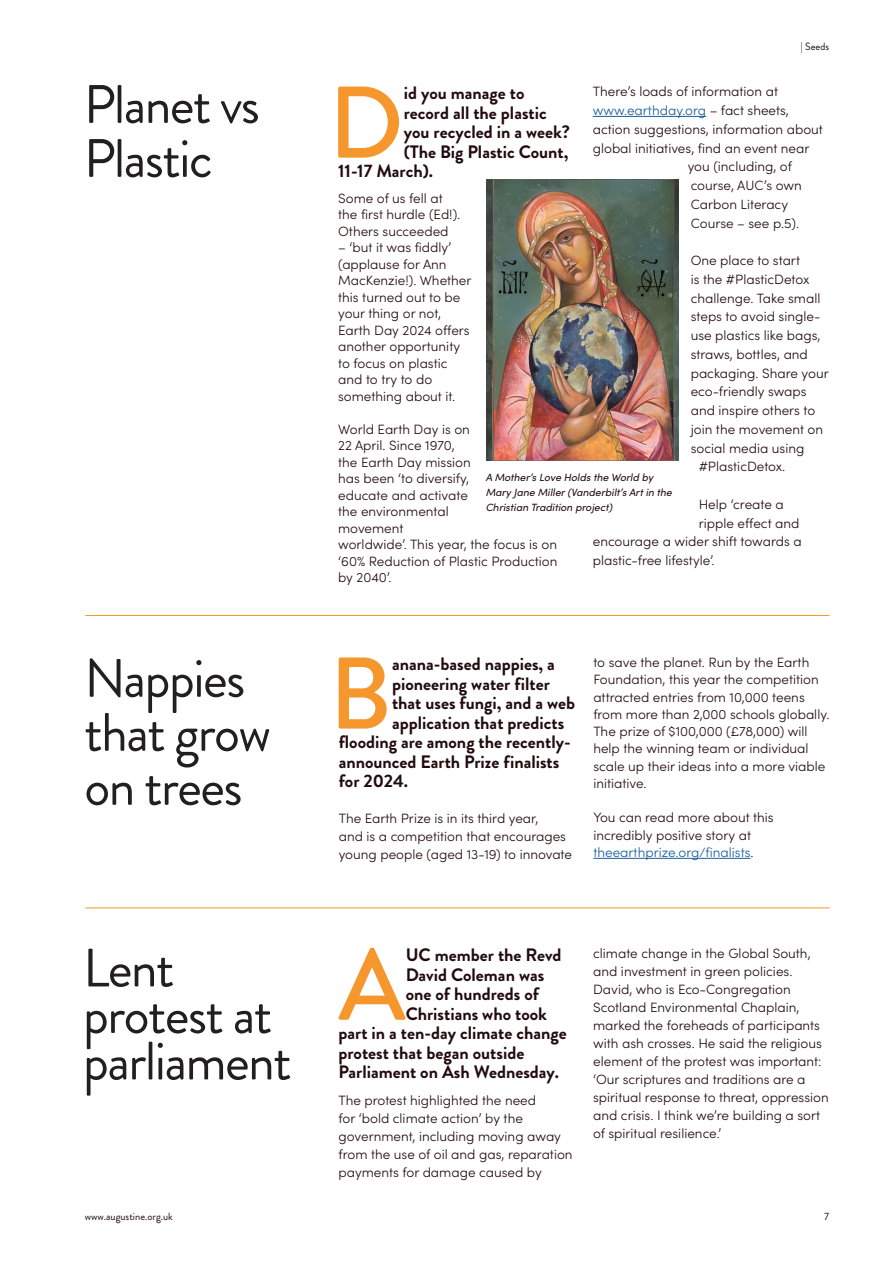
<style>
.page{position:relative;width:893px;height:1263px;background:#fff}
.page>*{position:absolute;margin:0;border:0;box-sizing:border-box;transform-origin:0 0}
.Body_-_Para_-_Drop_Cap{font:500 101.55px "Brandon Grotesque";color:#f5972d}
.Body_-_H2{font:54px/54px "Brandon Grotesque";letter-spacing:-.03em;color:#231f20}
.Body_-_Para_-_Drop_Cap-2{font:700 18px "Brandon Grotesque";color:#210b0d}
.Body_-_Para{font:300 13.5px/16.5px "Sofia Pro";color:#210b0d}
.Body_-_Para-2{font:300 13.5px "Sofia Pro";color:#175d9e}
.Body_-_caption{font:italic 10.5px/15px "Sofia Pro";color:#210b0d}
.t1{font:10.5px "Brandon Grotesque";color:#210b0d}
.s1{color:#210b0d}
.s2{color:#175d9e}
</style>
<div class="page">
<hr style="left:593px;top:116px;width:113px;height:1px;background:#175d9e">
<hr style="left:593px;top:858px;width:157px;height:1px;background:#175d9e">
<hr style="left:85px;top:907px;width:744px;height:1px;background:#f5972d">
<hr style="left:85px;top:615px;width:744px;height:1px;background:#f5972d">
<img style="left:486px;top:179px;width:192px;height:281px">
<p class="Body_-_H2" style="left:84px;top:78px;width:178px">Planet vs<br>Plastic</p>
<p class="Body_-_H2" style="left:84px;top:652px;width:188px">Nappies that grow on trees</p>
<p class="Body_-_H2" style="left:83px;top:945px;width:210px;line-height:46.5px">Lent protest at parliament</p>
<p class="t1" style="left:85px;top:1209px;width:90px">www.augustine.org.uk</p>
<p class="t1" style="left:801px;top:39px;width:30px">| Seeds</p>
<p class="Body_-_Para" style="left:593px;top:83px;width:187px">There’s loads of information at</p>
<p class="Body_-_Para-2" style="left:593px;top:101px;width:198px">www.earthday.org <span class="s1">– fact sheets,</span></p>
<p class="Body_-_Para" style="left:593px;top:120px;width:232px">action suggestions, information about</p>
<p class="Body_-_Para" style="left:593px;top:139px;width:218px">global initiatives, find an event near</p>
<p class="Body_-_Para" style="left:688px;top:158px;width:106px">you (including, of</p>
<p class="Body_-_Para" style="left:691px;top:176px;width:113px">course, AUC’s own</p>
<p class="Body_-_Para" style="left:691px;top:195px;width:99px">Carbon Literacy</p>
<p class="Body_-_Para" style="left:691px;top:214px;width:110px">Course – see p.5).</p>
<p class="Body_-_Para" style="left:691px;top:251px;width:111px">One place to start</p>
<p class="Body_-_Para" style="left:691px;top:270px;width:120px">is the #PlasticDetox</p>
<p class="Body_-_Para" style="left:691px;top:289px;width:131px">challenge. Take small</p>
<p class="Body_-_Para" style="left:691px;top:308px;width:131px">steps to avoid single-</p>
<p class="Body_-_Para" style="left:691px;top:326px;width:131px">use plastics like bags,</p>
<p class="Body_-_Para" style="left:691px;top:345px;width:119px">straws, bottles, and</p>
<p class="Body_-_Para" style="left:691px;top:364px;width:140px">packaging. Share your</p>
<p class="Body_-_Para" style="left:691px;top:383px;width:117px">eco-friendly swaps</p>
<p class="Body_-_Para" style="left:691px;top:401px;width:126px">and inspire others to</p>
<p class="Body_-_Para" style="left:691px;top:420px;width:134px">join the movement on</p>
<p class="Body_-_Para" style="left:691px;top:439px;width:115px">social media using</p>
<p class="Body_-_Para" style="left:699px;top:458px;width:88px">#PlasticDetox.</p>
<p class="Body_-_Para" style="left:699px;top:495px;width:87px">Help ‘create a</p>
<p class="Body_-_Para" style="left:699px;top:514px;width:102px">ripple effect and</p>
<p class="Body_-_Para" style="left:593px;top:533px;width:210px">encourage a wider shift towards a</p>
<p class="Body_-_Para" style="left:593px;top:551px;width:123px">plastic-free lifestyle’.</p>
<p class="Body_-_Para_-_Drop_Cap" style="left:328px;top:53px;width:77px">D</p>
<p class="Body_-_Para_-_Drop_Cap-2" style="left:404px;top:80px;width:122px">id you manage to</p>
<p class="Body_-_Para_-_Drop_Cap-2" style="left:404px;top:100px;width:144px">record all the plastic</p>
<p class="Body_-_Para_-_Drop_Cap-2" style="left:404px;top:119px;width:167px">you recycled in a week?</p>
<p class="Body_-_Para_-_Drop_Cap-2" style="left:404px;top:139px;width:166px">(The Big Plastic Count,</p>
<p class="Body_-_Para_-_Drop_Cap-2" style="left:338px;top:158px;width:96px">11-17 March).</p>
<p class="Body_-_Para" style="left:338px;top:189px;width:124px">Some of us fell at the first hurdle (Ed!).<br>Others succeeded</p>
<p class="Body_-_Para" style="left:338px;top:238px;width:135px">– ‘but it was fiddly’ (applause for Ann<br>MacKenzie!). Whether this turned out to be your thing or not,<br>Earth Day 2024 offers another opportunity to focus on plastic and to try to do something about it.</p>
<p class="Body_-_Para" style="left:338px;top:420px;width:221px">World Earth Day is on<br>22 April. Since 1970,<br>the Earth Day mission<br>has been ‘to diversify,<br>educate and activate<br>the environmental<br>movement<br>worldwide’. This year, the focus is on ‘60% Reduction of Plastic Production by 2040’.</p>
<p class="Body_-_caption" style="left:486px;top:470px;width:188px">A Mother’s Love Holds the World by<br>Mary Jane Miller (Vanderbilt’s Art in the<br>Christian Tradition project)</p>
<p class="Body_-_Para_-_Drop_Cap" style="left:329px;top:623px;width:65px">B</p>
<p class="Body_-_Para_-_Drop_Cap-2" style="left:392px;top:651px;width:164px">anana-based nappies, a</p>
<p class="Body_-_Para_-_Drop_Cap-2" style="left:392px;top:671px;width:159px">pioneering water filter</p>
<p class="Body_-_Para_-_Drop_Cap-2" style="left:392px;top:690px;width:185px">that uses fungi, and a web</p>
<p class="Body_-_Para_-_Drop_Cap-2" style="left:392px;top:710px;width:174px">application that predicts</p>
<p class="Body_-_Para_-_Drop_Cap-2" style="left:339px;top:729px;width:234px">flooding are among the recently-</p>
<p class="Body_-_Para_-_Drop_Cap-2" style="left:339px;top:749px;width:222px">announced Earth Prize finalists</p>
<p class="Body_-_Para_-_Drop_Cap-2" style="left:339px;top:768px;width:71px">for 2024.</p>
<p class="Body_-_Para" style="left:339px;top:809px;width:235px;line-height:18px">The Earth Prize is in its third year,<br>and is a competition that encourages young people (aged 13-19) to innovate</p>
<p class="Body_-_Para" style="left:593px;top:653px;width:238px;line-height:17.2px">to save the planet. Run by the Earth Foundation, this year the competition attracted entries from 10,000 teens from more than 2,000 schools globally.<br>The prize of $100,000 (£78,000) will help the winning team or individual scale up their ideas into a more viable initiative.</p>
<p class="Body_-_Para" style="left:593px;top:808px;width:182px;line-height:17.2px">You can read more about this incredibly positive story at <span class="s2">theearthprize.org/finalists</span>.</p>
<p class="Body_-_Para_-_Drop_Cap" style="left:338px;top:915px;width:69px">A</p>
<p class="Body_-_Para_-_Drop_Cap-2" style="left:406px;top:942px;width:157px">UC member the Revd</p>
<p class="Body_-_Para_-_Drop_Cap-2" style="left:406px;top:962px;width:140px">David Coleman was</p>
<p class="Body_-_Para_-_Drop_Cap-2" style="left:406px;top:981px;width:135px">one of hundreds of</p>
<p class="Body_-_Para_-_Drop_Cap-2" style="left:406px;top:1001px;width:143px">Christians who took</p>
<p class="Body_-_Para_-_Drop_Cap-2" style="left:338px;top:1020px;width:230px">part in a ten-day climate change</p>
<p class="Body_-_Para_-_Drop_Cap-2" style="left:338px;top:1040px;width:187px">protest that began outside</p>
<p class="Body_-_Para_-_Drop_Cap-2" style="left:338px;top:1059px;width:222px">Parliament on Ash Wednesday.</p>
<p class="Body_-_Para" style="left:338px;top:1091px;width:236px;line-height:18px">The protest highlighted the need<br>for ‘bold climate action’ by the government, including moving away from the use of oil and gas, reparation payments for damage caused by</p>
<p class="Body_-_Para" style="left:593px;top:944px;width:219px;line-height:18px">climate change in the Global South, and investment in green policies.</p>
<p class="Body_-_Para" style="left:593px;top:980px;width:237px;line-height:18px">David, who is Eco-Congregation Scotland Environmental Chaplain, marked the foreheads of participants with ash crosses. He said the religious element of the protest was important: ‘Our scriptures and traditions are a spiritual response to threat, oppression and crisis. I think we’re building a sort of spiritual resilience.’</p>
<p class="t1" style="left:824px;top:1209px;width:6px">7</p>
</div>
